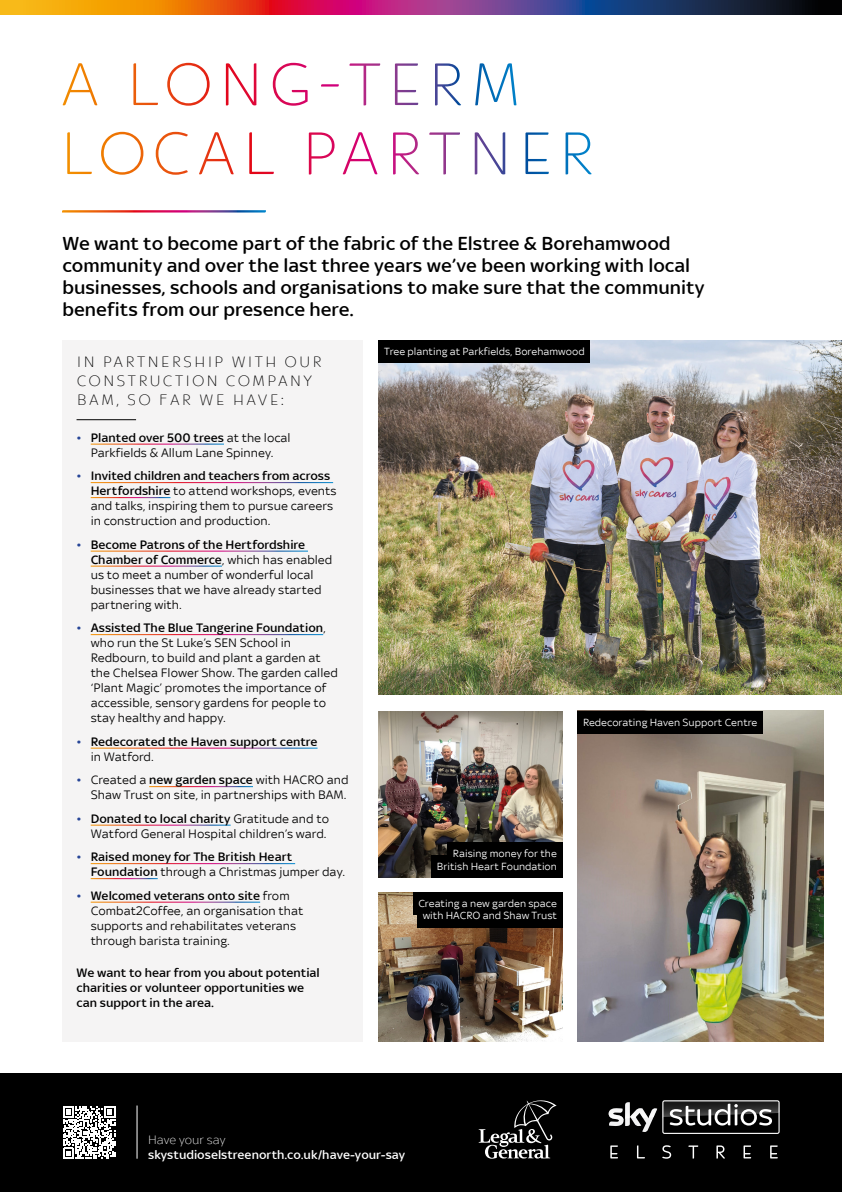
<style>
.page{position:relative;width:842px;height:1192px;background:#fff}
.page>*{position:absolute;margin:0;border:0;box-sizing:border-box;transform-origin:0 0}
.t1{font:500 20px/22px "Sky Text";color:#000}
.t2{font:300 16px/19px "Sky Elstree";letter-spacing:.08em;color:#000}
.t3{font:13px/15px "Sky Text";color:#000}
.t4{font:500 13px/15px "Sky Text";color:#000}
.t5{font:500 13px "Sky Text";color:#fff}
.t6{font:300 13px "Sky Text";color:#fff}
.t7{font:11px/12.5px "Sky Text";color:#fff;text-align:right}
.s1{color:#264597}
.s2{font-weight:500}
.s3{font-weight:400;color:#264597}
.s4{font-weight:400}
</style>
<div class="page">
<div style="left:0;top:1073px;width:842px;height:119px;background:#000"></div>
<svg style="left:610px;top:1145px;width:8px;height:13px"></svg>
<svg style="left:637px;top:1145px;width:8px;height:13px"></svg>
<svg style="left:662px;top:1145px;width:9px;height:14px"></svg>
<svg style="left:688px;top:1145px;width:10px;height:14px"></svg>
<svg style="left:716px;top:1145px;width:9px;height:14px"></svg>
<svg style="left:743px;top:1145px;width:8px;height:13px"></svg>
<svg style="left:770px;top:1145px;width:8px;height:13px"></svg>
<svg style="left:609px;top:1100px;width:171px;height:34px"></svg>
<hr style="left:137px;top:1106px;width:1px;height:53px;background:#fff">
<svg style="left:479px;top:1100px;width:78px;height:59px"></svg>
<svg style="left:0;top:0;width:842px;height:14px;background:#8d4848"></svg>
<svg style="left:63px;top:1106px;width:52px;height:53px"></svg>
<img style="left:378px;top:711px;width:184px;height:167px">
<svg style="left:67px;top:132px;width:524px;height:43px"></svg>
<svg style="left:63px;top:63px;width:453px;height:43px"></svg>
<img style="left:378px;top:340px;width:464px;height:354px">
<div style="left:62px;top:340px;width:301px;height:702px;background:#f5f4f4"></div>
<hr style="left:77px;top:420px;width:59px;height:1px;background:#000">
<hr style="left:91px;top:444px;width:133px;height:1px;background:#fff">
<hr style="left:91px;top:482px;width:242px;height:1px;background:#fff">
<hr style="left:91px;top:497px;width:80px;height:1px;background:#fff">
<hr style="left:91px;top:551px;width:217px;height:1px;background:#fff">
<hr style="left:91px;top:566px;width:131px;height:1px;background:#fff">
<hr style="left:91px;top:634px;width:232px;height:1px;background:#fff">
<hr style="left:91px;top:748px;width:227px;height:1px;background:#fff">
<hr style="left:149px;top:786px;width:104px;height:1px;background:#fff">
<hr style="left:91px;top:825px;width:140px;height:1px;background:#fff">
<hr style="left:91px;top:863px;width:204px;height:1px;background:#fff">
<hr style="left:91px;top:878px;width:67px;height:1px;background:#fff">
<hr style="left:91px;top:902px;width:169px;height:1px;background:#fff">
<div style="left:378px;top:340px;width:212px;height:23px;background:#000"></div>
<svg style="left:62px;top:210px;width:204px;height:3px"></svg>
<img style="left:378px;top:892px;width:184px;height:150px">
<img style="left:577px;top:711px;width:246px;height:331px">
<div style="left:577px;top:711px;width:186px;height:22px;background:#000"></div>
<div style="left:447px;top:843px;width:116px;height:22px;background:#000"></div>
<div style="left:431px;top:855px;width:132px;height:22px;background:#000"></div>
<div style="left:413px;top:892px;width:150px;height:23px;background:#000"></div>
<div style="left:417px;top:905px;width:146px;height:22px;background:#000"></div>
<h1 class="t1" style="left:62px;top:234px;width:644px">We want to become part of the fabric of the Elstree &amp; Borehamwood community and over the last three years we’ve been working with local businesses, schools and organisations to make sure that the community benefits from our presence here.</h1>
<p class="t2" style="left:77px;top:352px;width:247px">IN PARTNERSHIP WITH OUR<br>CONSTRUCTION COMPANY<br>BAM, SO FAR WE HAVE:</p>
<p class="t3" style="left:77px;top:431px;width:216px;text-align:center"><span class="s1">•</span> <span class="s2">Planted over 500 trees</span> at the local<br>Parkfields &amp; Allum Lane Spinney.</p>
<p class="t3" style="left:91px;top:469px;width:247px;text-indent:-14px"><span class="s1">•</span> <span class="s2">Invited children and teachers from across Hertfordshire</span> to attend workshops, events and talks, inspiring them to pursue careers in construction and production.</p>
<p class="t3" style="left:91px;top:538px;width:243px;text-indent:-14px"><span class="s1">•</span> <span class="s2">Become Patrons of the Hertfordshire Chamber of Commerce</span>, which has enabled us to meet a number of wonderful local businesses that we have already started partnering with.</p>
<p class="t3" style="left:91px;top:621px;width:249px;text-indent:-14px"><span class="s1">•</span> <span class="s2">Assisted The Blue Tangerine Foundation</span>, who run the St Luke’s SEN School in Redbourn, to build and plant a garden at the Chelsea Flower Show. The garden called ‘Plant Magic’ promotes the importance of accessible, sensory gardens for people to stay healthy and happy.</p>
<p class="t4" style="left:91px;top:735px;width:228px;text-indent:-14px"><span class="s3">•</span> Redecorated the Haven support centre <span class="s4">in Watford.</span></p>
<p class="t3" style="left:77px;top:773px;width:274px;text-align:right"><span class="s1">•</span> Created a <span class="s2">new garden space</span> with HACRO and<br>Shaw Trust on site, in partnerships with BAM.</p>
<p class="t3" style="left:77px;top:812px;width:254px;text-align:right"><span class="s1">•</span> <span class="s2">Donated to local charity</span> Gratitude and to<br>Watford General Hospital children’s ward.</p>
<p class="t4" style="left:91px;top:850px;width:256px;text-indent:-14px"><span class="s3">•</span> Raised money for The British Heart<br>Foundation <span class="s4">through a Christmas jumper day.</span></p>
<p class="t3" style="left:91px;top:889px;width:214px;text-indent:-14px"><span class="s1">•</span> <span class="s2">Welcomed veterans onto site</span> from Combat2Coffee, an organisation that supports and rehabilitates veterans through barista training.</p>
<p class="t4" style="left:77px;top:966px;width:245px">We want to hear from you about potential charities or volunteer opportunities we can support in the area.</p>
<p class="t7" style="left:384px;top:346px;width:202px">Tree planting at Parkfields, Borehamwood</p>
<p class="t7" style="left:583px;top:716px;width:176px">Redecorating Haven Support Centre</p>
<p class="t7" style="left:437px;top:848px;width:122px">Raising money for the<br>British Heart Foundation</p>
<p class="t7" style="left:418px;top:898px;width:140px;text-align:center">Creating a new garden space with HACRO and Shaw Trust</p>
<p class="t6" style="left:148px;top:1132px;width:79px">Have your say</p>
<p class="t5" style="left:148px;top:1147px;width:259px">skystudioselstreenorth.co.uk/have-your-say</p>
</div>
